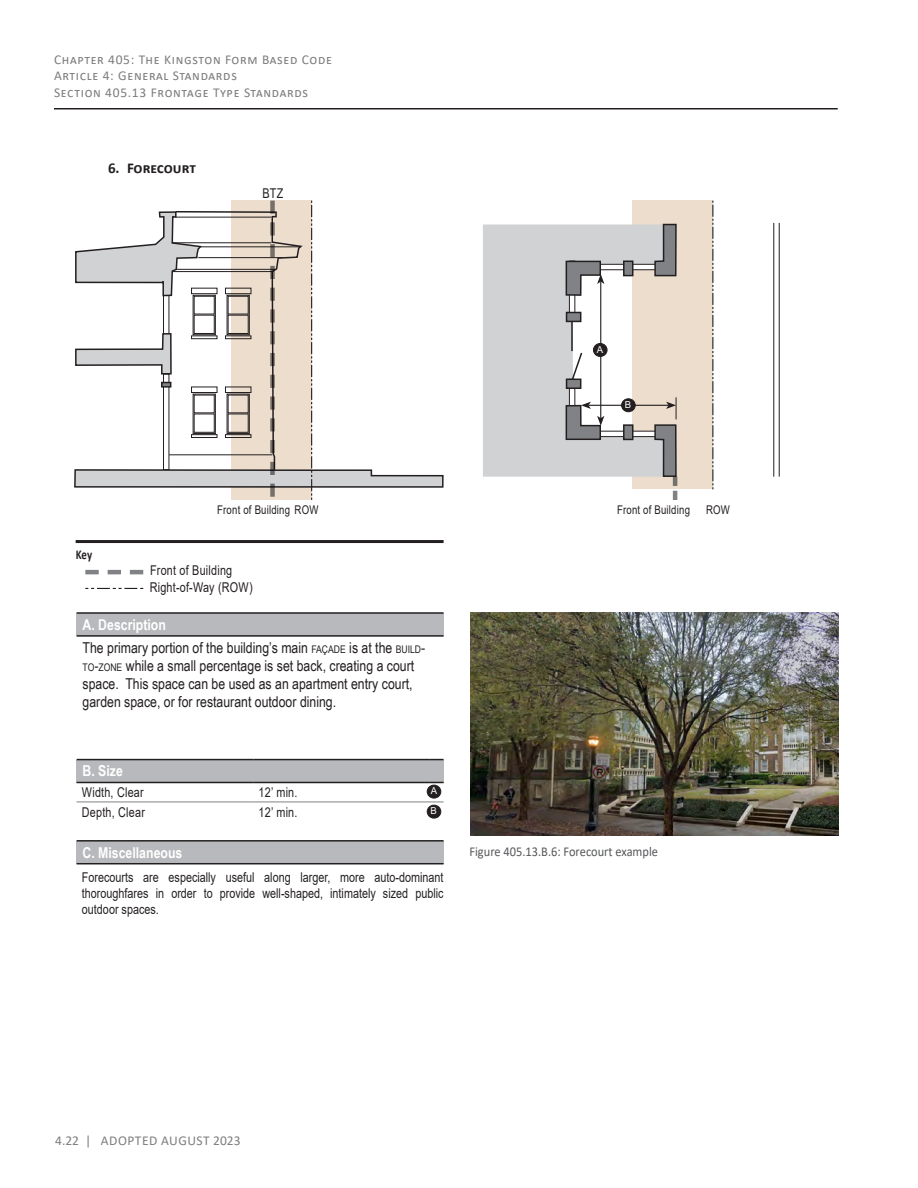
<style>
.page{position:relative;width:918px;height:1188px;background:#fff}
.page>*{position:absolute;margin:0;border:0;box-sizing:border-box;transform-origin:0 0}
.t1{font:15px/18px "Arial Narrow";color:#231f20}
.t2{font:700 15px "Arial Narrow";color:#fff}
.t3{font:700 15px "Calibri";letter-spacing:-.005em;color:#231f20}
.t4{font:13.5px/16.2px "Arial";letter-spacing:.02em;color:#231f20;text-align:justify;scale:.8 1}
.t5{font:13.5px/16.2px "Calibri";letter-spacing:.05em;color:#7e7d7d}
.KINGSTON_CAPTION{font:13.5px "Calibri";color:#57585a;scale:.92 1}
.t6{font:700 13.5px "Calibri";color:#231f20;scale:.8 1}
.t7{font:12px "Arial";letter-spacing:.02em;color:#231f20;scale:.8 1}
.zNormal_NoFormat{font:9.6px "Arial";color:#fff}
.s1{font-size:10.5px}
.s2{font-style:inherit}
</style>
<div class="page">
<hr style="left:54px;top:108px;width:784px;height:2px;background:#231f20">
<div style="left:632px;top:201px;width:81px;height:288px;background:#ecddcc"></div>
<svg style="left:483px;top:225px;width:171px;height:252px;fill:#d1d2d4"></svg>
<div style="left:77px;top:613px;width:367px;height:23px;background:#b8b9bc"></div>
<hr style="left:77px;top:612px;width:367px;height:2px;background:#231f20">
<hr style="left:77px;top:635px;width:367px;height:2px;background:#231f20">
<div style="left:77px;top:841px;width:367px;height:23px;background:#b8b9bc"></div>
<hr style="left:77px;top:840px;width:367px;height:2px;background:#231f20">
<hr style="left:77px;top:863px;width:367px;height:1px;background:#231f20">
<div style="left:77px;top:760px;width:367px;height:22px;background:#b8b9bc"></div>
<hr style="left:77px;top:802px;width:176px;height:1px;background:#808285">
<hr style="left:253px;top:802px;width:177px;height:1px;background:#808285">
<svg style="left:430px;top:802px;width:14px;height:1px"></svg>
<hr style="left:77px;top:759px;width:176px;height:1px;background:#231f20">
<hr style="left:253px;top:759px;width:177px;height:1px;background:#231f20">
<svg style="left:430px;top:759px;width:14px;height:1px"></svg>
<hr style="left:77px;top:782px;width:176px;height:1px;background:#231f20">
<hr style="left:253px;top:782px;width:177px;height:1px;background:#231f20">
<svg style="left:430px;top:782px;width:14px;height:1px"></svg>
<hr style="left:76px;top:540px;width:368px;height:3px;background:#231f20">
<hr style="left:600px;top:282px;width:1px;height:136px;background:#231f20">
<div style="left:569px;top:261px;width:6px;height:57px;background:#fff"></div>
<div style="left:569px;top:261px;width:6px;height:58px;border:1px solid #231f20"></div>
<div style="left:569px;top:379px;width:6px;height:58px;background:#fff"></div>
<div style="left:569px;top:379px;width:6px;height:58px;border:1px solid #231f20"></div>
<hr style="left:589px;top:405px;width:79px;height:1px;background:#231f20">
<div style="left:622px;top:399px;width:13px;height:13px;background:#231f20;border-radius:50%"></div>
<div style="left:621px;top:399px;width:14px;height:13px;border:1px solid #231f20;border-radius:50%"></div>
<div style="left:597px;top:264px;width:62px;height:6px;background:#fff"></div>
<div style="left:597px;top:264px;width:63px;height:6px;border:1px solid #231f20"></div>
<div style="left:597px;top:431px;width:62px;height:6px;background:#fff"></div>
<div style="left:597px;top:431px;width:63px;height:6px;border:1px solid #231f20"></div>
<div style="left:593px;top:343px;width:14px;height:13px;background:#231f20;border-radius:50%"></div>
<div style="left:593px;top:343px;width:14px;height:14px;border:1px solid #231f20;border-radius:50%"></div>
<div style="left:427px;top:785px;width:14px;height:13px;background:#231f20;border-radius:50%"></div>
<div style="left:427px;top:785px;width:14px;height:13px;border:1px solid #231f20;border-radius:50%"></div>
<div style="left:427px;top:805px;width:14px;height:13px;background:#231f20;border-radius:50%"></div>
<div style="left:427px;top:805px;width:14px;height:13px;border:1px solid #231f20;border-radius:50%"></div>
<hr style="left:773px;top:223px;width:1px;height:254px;background:#231f20">
<hr style="left:779px;top:223px;width:1px;height:254px;background:#231f20">
<img style="left:471px;top:612px;width:367px;height:223px">
<svg style="left:85px;top:570px;width:58px;height:4px"></svg>
<svg style="left:85px;top:588px;width:58px;height:1px"></svg>
<hr style="left:571px;top:322px;width:2px;height:29px;background:#231f20">
<svg style="left:571px;top:351px;width:12px;height:30px"></svg>
<div style="left:624px;top:261px;width:9px;height:15px;background:#808285"></div>
<div style="left:623px;top:261px;width:10px;height:15px;border:2px solid #231f20"></div>
<svg style="left:654px;top:223px;width:23px;height:54px"></svg>
<svg style="left:565px;top:260px;width:39px;height:37px"></svg>
<div style="left:567px;top:312px;width:14px;height:9px;background:#808285"></div>
<div style="left:566px;top:312px;width:15px;height:10px;border:2px solid #231f20"></div>
<div style="left:624px;top:425px;width:9px;height:14px;background:#808285"></div>
<div style="left:623px;top:424px;width:10px;height:16px;border:2px solid #231f20"></div>
<svg style="left:565px;top:402px;width:39px;height:39px"></svg>
<div style="left:567px;top:379px;width:14px;height:9px;background:#808285"></div>
<div style="left:566px;top:379px;width:15px;height:10px;border:2px solid #231f20"></div>
<svg style="left:654px;top:397px;width:23px;height:103px"></svg>
<svg style="left:712px;top:201px;width:1px;height:288px"></svg>
<svg style="left:74px;top:201px;width:370px;height:299px"></svg>
<p class="t5" style="left:54px;top:51px;width:280px">Chapter 405: The Kingston Form Based Code<br>Article 4: General Standards<br>Section 405.13 Frontage Type Standards</p>
<p class="t3" style="left:108px;top:158px;width:89px">6. Forecourt</p>
<p class="t4" style="left:263px;top:185px;width:28px">BTZ</p>
<p class="t6" style="left:76px;top:545px;width:22px">Key</p>
<p class="zNormal_NoFormat" style="left:597px;top:343px;width:8px">A</p>
<p class="zNormal_NoFormat" style="left:625px;top:398px;width:8px">B</p>
<p class="t7" style="left:217px;top:502px;width:128px">Front of Building ROW</p>
<p class="t7" style="left:617px;top:502px;width:93px">Front of Building</p>
<p class="t7" style="left:706px;top:502px;width:31px">ROW</p>
<p class="t4" style="left:150px;top:562px;width:104px">Front of Building</p>
<p class="t4" style="left:150px;top:579px;width:130px">Right-of-Way (ROW)</p>
<p class="t2" style="left:83px;top:613px;width:85px">A. Description</p>
<p class="t1" style="left:83px;top:638px;width:344px">The primary portion of the building’s main <span class="s1">FAÇADE</span> is at the <span class="s1">BUILD</span><span class="s2">-</span><span class="s1">TO</span><span class="s2">-</span><span class="s1">ZONE</span> while a small percentage is set back, creating a court space. This space can be used as an apartment entry court, garden space, or for restaurant outdoor dining.</p>
<p class="t2" style="left:83px;top:760px;width:42px">B. Size</p>
<p class="t4" style="left:82px;top:784px;width:79px">Width, Clear</p>
<p class="t4" style="left:259px;top:784px;width:50px">12’ min.</p>
<p class="t4" style="left:82px;top:804px;width:80px">Depth, Clear</p>
<p class="t4" style="left:259px;top:804px;width:50px">12’ min.</p>
<p class="zNormal_NoFormat" style="left:431px;top:784px;width:8px">A</p>
<p class="zNormal_NoFormat" style="left:430px;top:804px;width:8px">B</p>
<p class="t2" style="left:83px;top:841px;width:101px">C. Miscellaneous</p>
<p class="t4" style="left:82px;top:869px;width:453px">Forecourts are especially useful along larger, more auto-dominant thoroughfares in order to provide well-shaped, intimately sized public outdoor spaces.</p>
<p class="KINGSTON_CAPTION" style="left:469px;top:842px;width:207px">Figure 405.13.B.6: Forecourt example</p>
<p class="t5" style="left:55px;top:1132px;width:187px">4.22 | ADOPTED AUGUST 2023</p>
</div>
